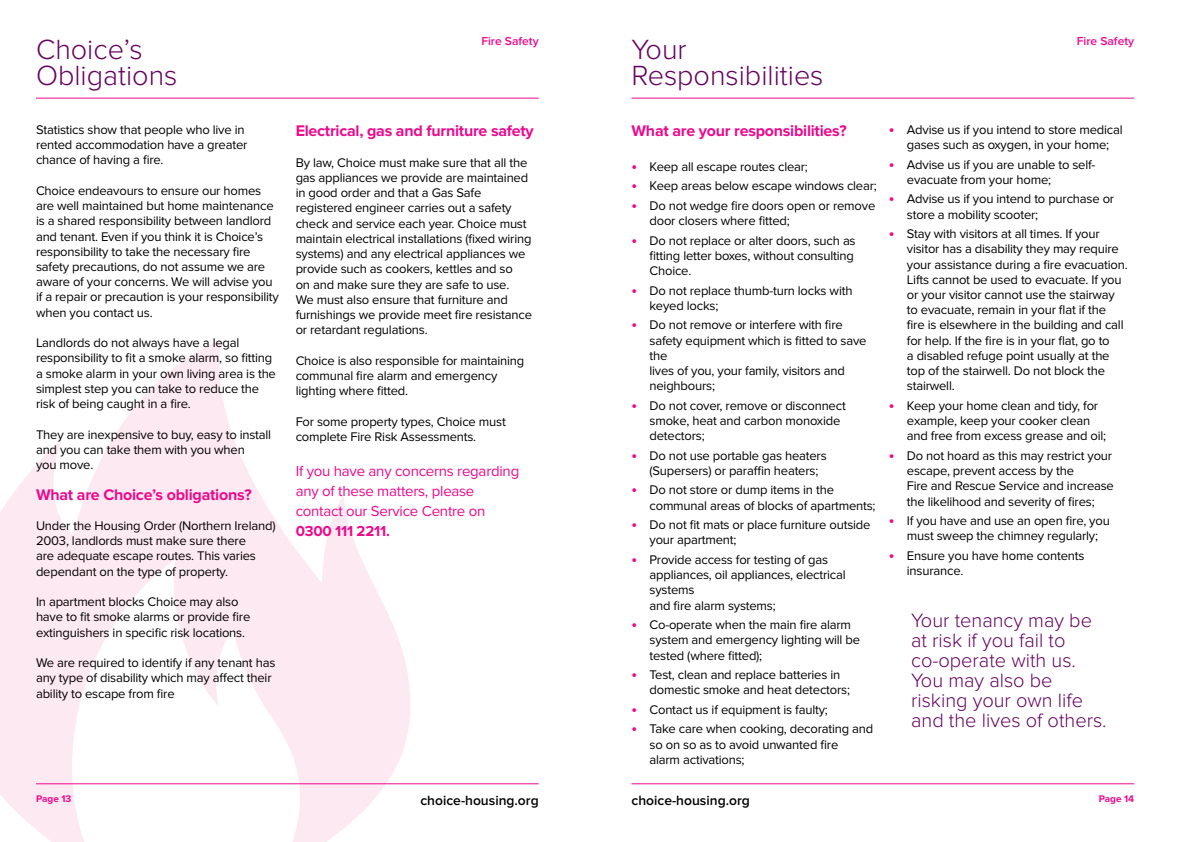
<style>
.page{position:relative;width:1191px;height:842px;background:#fff}
.page>*{position:absolute;margin:0;border:0;box-sizing:border-box;transform-origin:0 0}
.t1{font:300 28.8px/26.4px "Proxima Nova";color:#650360}
.t2{font:300 20px/20px "Proxima Nova";color:#650360}
.t3{font:700 16px "Proxima Nova";letter-spacing:-.015em;color:#ec098d}
.t4{font:15px/20px "Proxima Nova";letter-spacing:-.015em;color:#ec098d}
.t5{font:700 15px "Proxima Nova";letter-spacing:-.015em;color:#ec098d}
.t6{font:600 13.9px "Proxima Nova";color:#000}
.t7{font:13px/15.2px "Proxima Nova";letter-spacing:-.015em;color:#000}
.t8{font:600 12px "Proxima Nova";color:#ec098d}
.t9{font:700 10px "Proxima Nova";color:#ec098d}
.s1{font-weight:700;font-size:16px;color:#ec098d}
</style>
<div class="page">
<svg style="left:0;top:340px;width:423px;height:502px"></svg>
<hr style="left:36px;top:98px;width:503px;height:1px;background:#ec098d">
<hr style="left:36px;top:783px;width:503px;height:1px;background:#ec098d">
<hr style="left:631px;top:98px;width:503px;height:1px;background:#ec098d">
<hr style="left:631px;top:783px;width:503px;height:1px;background:#ec098d">
<h1 class="t1" style="left:36px;top:37px;width:143px">Choice’s<br>Obligations</h1>
<p class="t7" style="left:36px;top:122px;width:213px">Statistics show that people who live in rented accommodation have a greater chance of having a fire.</p>
<p class="t7" style="left:36px;top:183px;width:244px">Choice endeavours to ensure our homes are well maintained but home maintenance is a shared responsibility between landlord and tenant. Even if you think it is Choice’s responsibility to take the necessary fire safety precautions, do not assume we are aware of your concerns. We will advise you if a repair or precaution is your responsibility when you contact us.</p>
<p class="t7" style="left:36px;top:335px;width:241px">Landlords do not always have a legal responsibility to fit a smoke alarm, so fitting a smoke alarm in your own living area is the simplest step you can take to reduce the risk of being caught in a fire.</p>
<p class="t7" style="left:36px;top:427px;width:237px">They are inexpensive to buy, easy to install and you can take them with you when<br>you move.</p>
<p class="t3" style="left:36px;top:485px;width:217px">What are Choice’s obligations?</p>
<p class="t7" style="left:36px;top:518px;width:241px">Under the Housing Order (Northern Ireland)<br>2003, landlords must make sure there<br>are adequate escape routes. This varies dependant on the type of property.</p>
<p class="t7" style="left:36px;top:594px;width:216px">In apartment blocks Choice may also have to fit smoke alarms or provide fire extinguishers in specific risk locations.</p>
<p class="t7" style="left:36px;top:655px;width:241px">We are required to identify if any tenant has any type of disability which may affect their ability to escape from fire</p>
<p class="t8" style="left:481px;top:35px;width:59px">Fire Safety</p>
<p class="t3" style="left:296px;top:122px;width:240px">Electrical, gas and furniture safety</p>
<p class="t7" style="left:296px;top:155px;width:238px">By law, Choice must make sure that all the gas appliances we provide are maintained in good order and that a Gas Safe registered engineer carries out a safety check and service each year. Choice must maintain electrical installations (fixed wiring systems) and any electrical appliances we provide such as cookers, kettles and so<br>on and make sure they are safe to use.<br>We must also ensure that furniture and furnishings we provide meet fire resistance or retardant regulations.</p>
<p class="t7" style="left:296px;top:353px;width:230px">Choice is also responsible for maintaining communal fire alarm and emergency lighting where fitted.</p>
<p class="t7" style="left:296px;top:414px;width:212px">For some property types, Choice must complete Fire Risk Assessments.</p>
<p class="t4" style="left:296px;top:461px;width:225px">If you have any concerns regarding any of these matters, please contact our Service Centre on</p>
<p class="t5" style="left:296px;top:522px;width:96px">0300 111 2211.</p>
<p class="t9" style="left:36px;top:792px;width:37px">Page 13</p>
<p class="t6" style="left:420px;top:792px;width:120px">choice-housing.org</p>
<h1 class="t1" style="left:631px;top:37px;width:193px">Your<br>Responsibilities</h1>
<p class="t8" style="left:1076px;top:35px;width:59px">Fire Safety</p>
<p class="t3" style="left:631px;top:122px;width:217px">What are your responsibilities?</p>
<p class="t7" style="left:631px;top:159px;width:178px"><span class="s1">•</span> Keep all escape routes clear;</p>
<p class="t7" style="left:631px;top:179px;width:247px"><span class="s1">•</span> Keep areas below escape windows clear;</p>
<p class="t7" style="left:649px;top:198px;width:227px;text-indent:-18px"><span class="s1">•</span> Do not wedge fire doors open or remove door closers where fitted;</p>
<p class="t7" style="left:649px;top:233px;width:208px;text-indent:-18px"><span class="s1">•</span> Do not replace or alter doors, such as fitting letter boxes, without consulting<br>Choice.</p>
<p class="t7" style="left:649px;top:283px;width:204px;text-indent:-18px"><span class="s1">•</span> Do not replace thumb-turn locks with keyed locks;</p>
<p class="t7" style="left:649px;top:318px;width:219px;text-indent:-18px"><span class="s1">•</span> Do not remove or interfere with fire safety equipment which is fitted to save the<br>lives of you, your family, visitors and neighbours;</p>
<p class="t7" style="left:649px;top:398px;width:198px;text-indent:-18px"><span class="s1">•</span> Do not cover, remove or disconnect smoke, heat and carbon monoxide detectors;</p>
<p class="t7" style="left:649px;top:448px;width:179px;text-indent:-18px"><span class="s1">•</span> Do not use portable gas heaters (Supersers) or paraffin heaters;</p>
<p class="t7" style="left:649px;top:483px;width:228px;text-indent:-18px"><span class="s1">•</span> Do not store or dump items in the communal areas of blocks of apartments;</p>
<p class="t7" style="left:649px;top:517px;width:222px;text-indent:-18px"><span class="s1">•</span> Do not fit mats or place furniture outside your apartment;</p>
<p class="t7" style="left:649px;top:552px;width:198px;text-indent:-18px"><span class="s1">•</span> Provide access for testing of gas appliances, oil appliances, electrical systems<br>and fire alarm systems;</p>
<p class="t7" style="left:649px;top:617px;width:212px;text-indent:-18px"><span class="s1">•</span> Co-operate when the main fire alarm system and emergency lighting will be tested (where fitted);</p>
<p class="t7" style="left:649px;top:667px;width:202px;text-indent:-18px"><span class="s1">•</span> Test, clean and replace batteries in domestic smoke and heat detectors;</p>
<p class="t7" style="left:631px;top:702px;width:198px"><span class="s1">•</span> Contact us if equipment is faulty;</p>
<p class="t7" style="left:649px;top:721px;width:225px;text-indent:-18px"><span class="s1">•</span> Take care when cooking, decorating and so on so as to avoid unwanted fire<br>alarm activations;</p>
<p class="t7" style="left:889px;top:122px;width:235px;text-align:center"><span class="s1">•</span> Advise us if you intend to store medical gases such as oxygen, in your home;</p>
<p class="t7" style="left:907px;top:157px;width:190px;text-indent:-18px"><span class="s1">•</span> Advise us if you are unable to self&shy;evacuate from your home;</p>
<p class="t7" style="left:907px;top:192px;width:209px;text-indent:-18px"><span class="s1">•</span> Advise us if you intend to purchase or store a mobility scooter;</p>
<p class="t7" style="left:907px;top:226px;width:222px;text-indent:-18px"><span class="s1">•</span> Stay with visitors at all times. If your visitor has a disability they may require your assistance during a fire evacuation.<br>Lifts cannot be used to evacuate. If you or your visitor cannot use the stairway to evacuate, remain in your flat if the<br>fire is elsewhere in the building and call for help. If the fire is in your flat, go to<br>a disabled refuge point usually at the top of the stairwell. Do not block the stairwell.</p>
<p class="t7" style="left:907px;top:398px;width:201px;text-indent:-18px"><span class="s1">•</span> Keep your home clean and tidy, for example, keep your cooker clean and free from excess grease and oil;</p>
<p class="t7" style="left:907px;top:448px;width:209px;text-indent:-18px"><span class="s1">•</span> Do not hoard as this may restrict your escape, prevent access by the<br>Fire and Rescue Service and increase the likelihood and severity of fires;</p>
<p class="t7" style="left:889px;top:513px;width:222px;text-align:center"><span class="s1">•</span> If you have and use an open fire, you must sweep the chimney regularly;</p>
<p class="t7" style="left:907px;top:548px;width:179px;text-indent:-18px"><span class="s1">•</span> Ensure you have home contents insurance.</p>
<h2 class="t2" style="left:911px;top:611px;width:197px">Your tenancy may be at risk if you fail to co-operate with us.<br>You may also be risking your own life and the lives of others.</h2>
<p class="t6" style="left:631px;top:792px;width:120px">choice-housing.org</p>
<p class="t9" style="left:1098px;top:792px;width:37px">Page 14</p>
</div>
